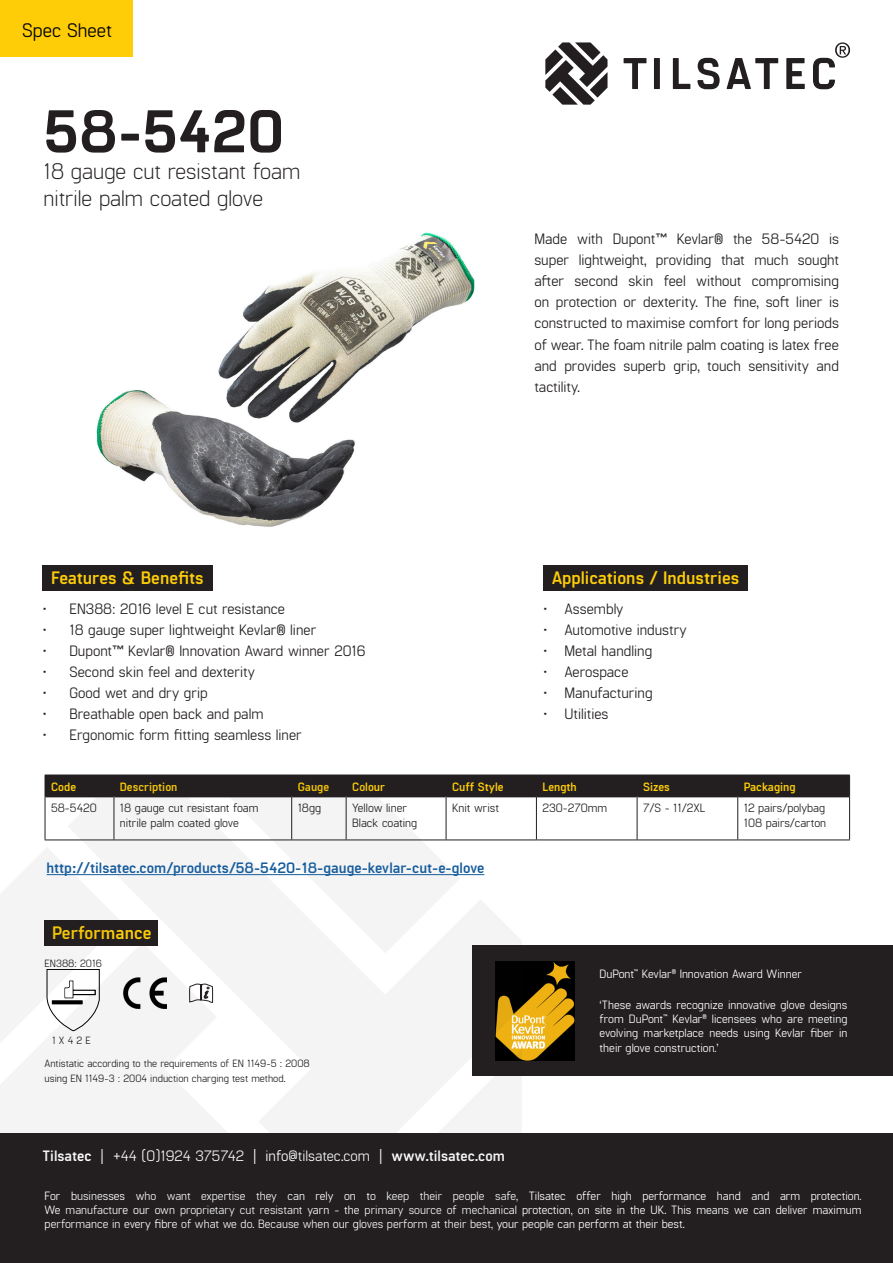
<style>
.page{position:relative;width:893px;height:1263px;background:#fff}
.page>*{position:absolute;margin:0;border:0;box-sizing:border-box;transform-origin:0 0}
.t1{font:800 60px "Manifold CF";color:#231f20}
.t2{font:300 22.5px "Manifold CF";color:#231f20}
.t3{font:19.5px "Manifold CF";color:#000}
.t4{font:700 18px "Manifold CF";color:#fecd08}
.t5{font:15px/21px "Manifold CF";color:#231f20;text-align:justify}
.t6{font:700 15px "Manifold CF";color:#175d9e}
.t7{font:15px "Manifold CF";color:#fff}
.t8{font:12px/14.4px "Manifold CF";color:#fff;text-align:justify}
.t9{font:12px/14.4px "Manifold CF";color:#231f20}
.t10{font:700 12px "Manifold CF";color:#fecd08}
.t11{font:10.5px "Manifold CF";color:#231f20}
.s1{font-weight:700}
</style>
<div class="page">
<img style="left:96px;top:232px;width:379px;height:295px">
<div style="left:43px;top:565px;width:170px;height:26px;background:#231f20"></div>
<div style="left:544px;top:565px;width:204px;height:26px;background:#231f20"></div>
<div style="left:0;top:0;width:133px;height:56px;background:#fecd08"></div>
<div style="left:0;top:1133px;width:893px;height:130px;background:#231f20"></div>
<svg style="left:624px;top:58px;width:22px;height:31px"></svg>
<div style="left:654px;top:58px;width:6px;height:31px;background:#231f20"></div>
<svg style="left:697px;top:58px;width:23px;height:31px"></svg>
<svg style="left:786px;top:58px;width:19px;height:31px"></svg>
<svg style="left:673px;top:58px;width:17px;height:31px"></svg>
<svg style="left:726px;top:58px;width:52px;height:31px"></svg>
<svg style="left:545px;top:42px;width:62px;height:63px"></svg>
<svg style="left:813px;top:42px;width:37px;height:47px"></svg>
<div style="left:472px;top:945px;width:421px;height:131px;background:#231f20"></div>
<svg style="left:0;top:775px;width:850px;height:358px"></svg>
<hr style="left:47px;top:874px;width:437px;height:1px;background:#175d9e">
<p class="t3" style="left:22px;top:19px;width:91px">Spec Sheet</p>
<p class="t1" style="left:44px;top:97px;width:242px">58-5420</p>
<p class="t2" style="left:44px;top:158px;width:258px">18 gauge cut resistant foam</p>
<p class="t2" style="left:44px;top:185px;width:221px">nitrile palm coated glove</p>
<p class="t4" style="left:51px;top:567px;width:154px">Features &amp; Benefits</p>
<p class="t5" style="left:43px;top:599px;width:244px">• EN388: 2016 level E cut resistance</p>
<p class="t5" style="left:43px;top:620px;width:275px">• 18 gauge super lightweight Kevlar® liner</p>
<p class="t5" style="left:43px;top:641px;width:325px">• Dupont™ Kevlar® Innovation Award winner 2016</p>
<p class="t5" style="left:43px;top:662px;width:214px">• Second skin feel and dexterity</p>
<p class="t5" style="left:43px;top:683px;width:167px">• Good wet and dry grip</p>
<p class="t5" style="left:43px;top:704px;width:223px">• Breathable open back and palm</p>
<p class="t5" style="left:43px;top:725px;width:261px">• Ergonomic form fitting seamless liner</p>
<p class="t5" style="left:534px;top:229px;width:306px">Made with Dupont™ Kevlar® the 58-5420 is super lightweight, providing that much sought after second skin feel without compromising on protection or dexterity. The fine, soft liner is constructed to maximise comfort for long periods of wear. The foam nitrile palm coating is latex free and provides superb grip, touch sensitivity and tactility.</p>
<p class="t4" style="left:552px;top:567px;width:189px">Applications / Industries</p>
<p class="t5" style="left:543px;top:599px;width:82px">• Assembly</p>
<p class="t5" style="left:543px;top:620px;width:145px">• Automotive industry</p>
<p class="t5" style="left:543px;top:641px;width:111px">• Metal handling</p>
<p class="t5" style="left:543px;top:662px;width:87px">• Aerospace</p>
<p class="t5" style="left:543px;top:683px;width:111px">• Manufacturing</p>
<p class="t5" style="left:543px;top:704px;width:67px">• Utilities</p>
<p class="t10" style="left:51px;top:779px;width:27px">Code</p>
<p class="t10" style="left:120px;top:779px;width:59px">Description</p>
<p class="t10" style="left:298px;top:779px;width:33px">Gauge</p>
<p class="t10" style="left:352px;top:779px;width:35px">Colour</p>
<p class="t10" style="left:452px;top:779px;width:53px">Cuff Style</p>
<p class="t10" style="left:542px;top:779px;width:36px">Length</p>
<p class="t10" style="left:643px;top:779px;width:28px">Sizes</p>
<p class="t10" style="left:744px;top:779px;width:53px">Packaging</p>
<p class="t9" style="left:51px;top:801px;width:47px">58-5420</p>
<p class="t9" style="left:120px;top:801px;width:140px">18 gauge cut resistant foam nitrile palm coated glove</p>
<p class="t9" style="left:298px;top:801px;width:25px">18gg</p>
<p class="t9" style="left:352px;top:801px;width:56px">Yellow liner</p>
<p class="t9" style="left:452px;top:801px;width:49px">Knit wrist</p>
<p class="t9" style="left:542px;top:801px;width:66px">230-270mm</p>
<p class="t9" style="left:643px;top:801px;width:64px">7/S - 11/2XL</p>
<p class="t9" style="left:744px;top:801px;width:83px">12 pairs/polybag</p>
<p class="t9" style="left:744px;top:816px;width:84px">108 pairs/carton</p>
<p class="t9" style="left:352px;top:816px;width:67px">Black coating</p>
<p class="t6" style="left:47px;top:859px;width:439px">http://tilsatec.com/products/58-5420-18-gauge-kevlar-cut-e-glove</p>
<p class="t4" style="left:52px;top:922px;width:101px">Performance</p>
<p class="t11" style="left:45px;top:957px;width:59px">EN388: 2016</p>
<p class="t11" style="left:52px;top:1034px;width:40px">1 X 4 2 E</p>
<p class="t11" style="left:45px;top:1057px;width:267px">Antistatic according to the requirements of EN 1149-5 : 2008</p>
<p class="t11" style="left:45px;top:1072px;width:242px">using EN 1149-3 : 2004 induction charging test method.</p>
<p class="t8" style="left:600px;top:967px;width:204px">DuPont<sup>™</sup> Kevlar<sup>®</sup> Innovation Award Winner</p>
<p class="t8" style="left:600px;top:998px;width:249px">‘These awards recognize innovative glove designs from DuPont<sup>™</sup> Kevlar<sup>®</sup> licensees who are meeting evolving marketplace needs using Kevlar fiber in their glove construction.’</p>
<p class="t7" style="left:43px;top:1147px;width:464px"><span class="s1">Tilsatec</span> | +44 (0)1924 375742 | info@tilsatec.com | <span class="s1">www.tilsatec.com</span></p>
<p class="t8" style="left:45px;top:1189px;width:818px">For businesses who want expertise they can rely on to keep their people safe, Tilsatec offer high performance hand and arm protection.<br>We manufacture our own proprietary cut resistant yarn - the primary source of mechanical protection, on site in the UK. This means we can deliver maximum performance in every fibre of what we do. Because when our gloves perform at their best, your people can perform at their best.</p>
</div>
